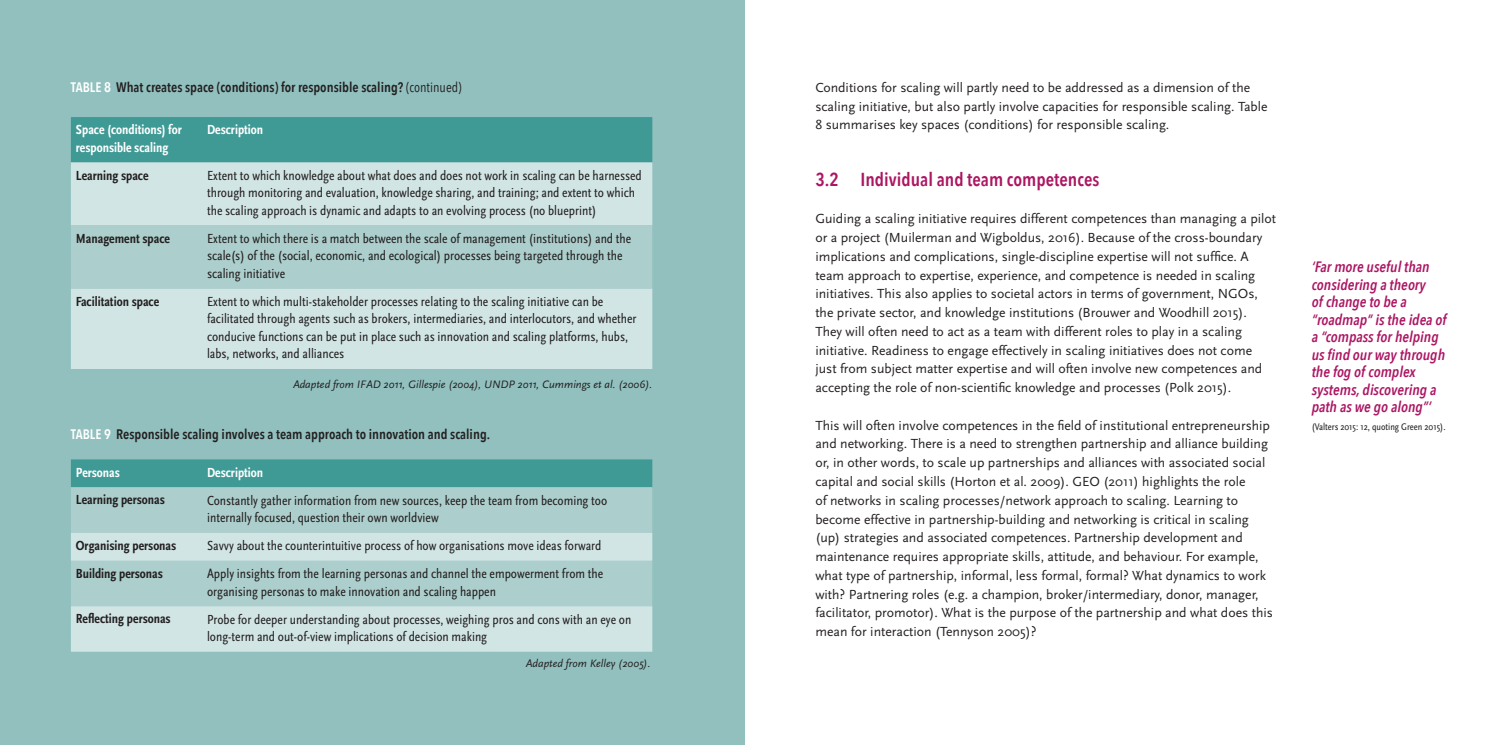
<style>
.page{position:relative;width:1489px;height:745px;background:#fff}
.page>*{position:absolute;margin:0;border:0;box-sizing:border-box;transform-origin:0 0}
.paragraaf{font:600 18.75px "Avenir Next Condensed";color:#ac1663}
.sidebar_kop{font:italic 600 15px/17.5px "Avenir Next Condensed";color:#ac1663}
.platte_tekst{font:13.75px/18.8px "Scala Sans";color:#231f20}
.kader_plat{font:13.75px/17.5px "Scala Sans Regular Con";color:#231f20}
.Figuur{font:600 13.75px "Avenir Next Condensed";color:#231f20}
.kader_plat-2{font:13.75px "Scala Sans Bold Con";color:#231f20}
.kader_plat-3{font:13.75px "Scala Sans Bold Con";color:#fff}
.platte_tekst-2{font:italic 11.25px "Scala Sans";color:#231f20}
.subparagraaf{font:italic 11.25px "Scala Sans";color:#231f20}
.sidebar_kop-2{font:10px "Scala Sans Regular Con";color:#231f20}
.s1{color:#fff}
.s2{font-weight:400}
</style>
<div class="page">
<div style="left:0;top:0;width:744px;height:744px;background:#91c0be"></div>
<div style="left:71px;top:117px;width:581px;height:45px;background:#3f9a95"></div>
<div style="left:71px;top:162px;width:581px;height:207px;background:#d1e5e5"></div>
<div style="left:71px;top:225px;width:581px;height:63px;background:#accecc"></div>
<div style="left:71px;top:459px;width:581px;height:28px;background:#3f9a95"></div>
<div style="left:71px;top:487px;width:581px;height:45px;background:#accecc"></div>
<svg style="left:71px;top:532px;width:581px;height:119px;background:#c2dbdb"></svg>
<p class="Figuur" style="left:71px;top:75px;width:392px"><span class="s1">TABLE 8</span> What creates space (conditions) for responsible scaling? <span class="s2">(continued)</span></p>
<p class="kader_plat-3" style="left:76px;top:122px;width:107px">Space (conditions) for</p>
<p class="kader_plat-3" style="left:76px;top:140px;width:94px">responsible scaling</p>
<p class="kader_plat-3" style="left:207px;top:122px;width:58px">Description</p>
<p class="kader_plat-2" style="left:76px;top:168px;width:74px">Learning space</p>
<p class="kader_plat" style="left:207px;top:167px;width:436px">Extent to which knowledge about what does and does not work in scaling can be harnessed through monitoring and evaluation, knowledge sharing, and training; and extent to which the scaling approach is dynamic and adapts to an evolving process (no blueprint)</p>
<p class="kader_plat-2" style="left:76px;top:230px;width:96px">Management space</p>
<p class="kader_plat" style="left:207px;top:230px;width:425px">Extent to which there is a match between the scale of management (institutions) and the scale(s) of the (social, economic, and ecological) processes being targeted through the scaling initiative</p>
<p class="kader_plat-2" style="left:76px;top:293px;width:85px">Facilitation space</p>
<p class="kader_plat" style="left:207px;top:292px;width:431px">Extent to which multi-stakeholder processes relating to the scaling initiative can be facilitated through agents such as brokers, intermediaries, and interlocutors, and whether conducive functions can be put in place such as innovation and scaling platforms, hubs, labs, networks, and alliances</p>
<p class="platte_tekst-2" style="left:293px;top:378px;width:361px">Adapted from IFAD 2011, Gillespie (2004), UNDP 2011, Cummings et al. (2006).</p>
<p class="Figuur" style="left:71px;top:421px;width:421px"><span class="s1">TABLE 9</span> Responsible scaling involves a team approach to innovation and scaling.</p>
<p class="kader_plat-3" style="left:76px;top:464px;width:45px">Personas</p>
<p class="kader_plat-3" style="left:207px;top:464px;width:58px">Description</p>
<p class="kader_plat-2" style="left:76px;top:492px;width:90px">Learning personas</p>
<p class="kader_plat" style="left:207px;top:491px;width:401px">Constantly gather information from new sources, keep the team from becoming too internally focused, question their own worldview</p>
<p class="kader_plat-2" style="left:76px;top:537px;width:102px">Organising personas</p>
<p class="kader_plat" style="left:207px;top:536px;width:396px">Savvy about the counterintuitive process of how organisations move ideas forward</p>
<p class="kader_plat-2" style="left:76px;top:565px;width:88px">Building personas</p>
<p class="kader_plat" style="left:207px;top:564px;width:397px">Apply insights from the learning personas and channel the empowerment from the organising personas to make innovation and scaling happen</p>
<p class="kader_plat-2" style="left:76px;top:611px;width:96px">Reflecting personas</p>
<p class="kader_plat" style="left:207px;top:610px;width:426px">Probe for deeper understanding about processes, weighing pros and cons with an eye on long-term and out-of-view implications of decision making</p>
<p class="subparagraaf" style="left:526px;top:657px;width:126px">Adapted from Kelley (2005).</p>
<p class="platte_tekst" style="left:815px;top:78px;width:453px">Conditions for scaling will partly need to be addressed as a dimension of the scaling initiative, but also partly involve capacities for responsible scaling. Table<br>8 summarises key spaces (conditions) for responsible scaling.</p>
<p class="paragraaf" style="left:815px;top:163px;width:285px">3.2 Individual and team competences</p>
<p class="platte_tekst" style="left:815px;top:209px;width:462px">Guiding a scaling initiative requires different competences than managing a pilot or a project (Muilerman and Wigboldus, 2016). Because of the cross-boundary implications and complications, single-discipline expertise will not suffice. A team approach to expertise, experience, and competence is needed in scaling initiatives. This also applies to societal actors in terms of government, NGOs, the private sector, and knowledge institutions (Brouwer and Woodhill 2015).<br>They will often need to act as a team with different roles to play in a scaling initiative. Readiness to engage effectively in scaling initiatives does not come just from subject matter expertise and will often involve new competences and accepting the role of non-scientific knowledge and processes (Polk 2015).</p>
<p class="platte_tekst" style="left:815px;top:416px;width:459px">This will often involve competences in the field of institutional entrepreneurship and networking. There is a need to strengthen partnership and alliance building or, in other words, to scale up partnerships and alliances with associated social capital and social skills (Horton et al. 2009). GEO (2011) highlights the role<br>of networks in scaling processes/network approach to scaling. Learning to become effective in partnership-building and networking is critical in scaling (up) strategies and associated competences. Partnership development and maintenance requires appropriate skills, attitude, and behaviour. For example, what type of partnership, informal, less formal, formal? What dynamics to work with? Partnering roles (e.g. a champion, broker/intermediary, donor, manager, facilitator, promotor). What is the purpose of the partnership and what does this mean for interaction (Tennyson 2005)?</p>
<p class="sidebar_kop" style="left:1311px;top:258px;width:136px">‘Far more useful than considering a theory<br>of change to be a “roadmap” is the idea of a “compass for helping us find our way through the fog of complex systems, discovering a path as we go along”’</p>
<p class="sidebar_kop-2" style="left:1311px;top:421px;width:135px">(Valters 2015: 12, quoting Green 2015).</p>
</div>
